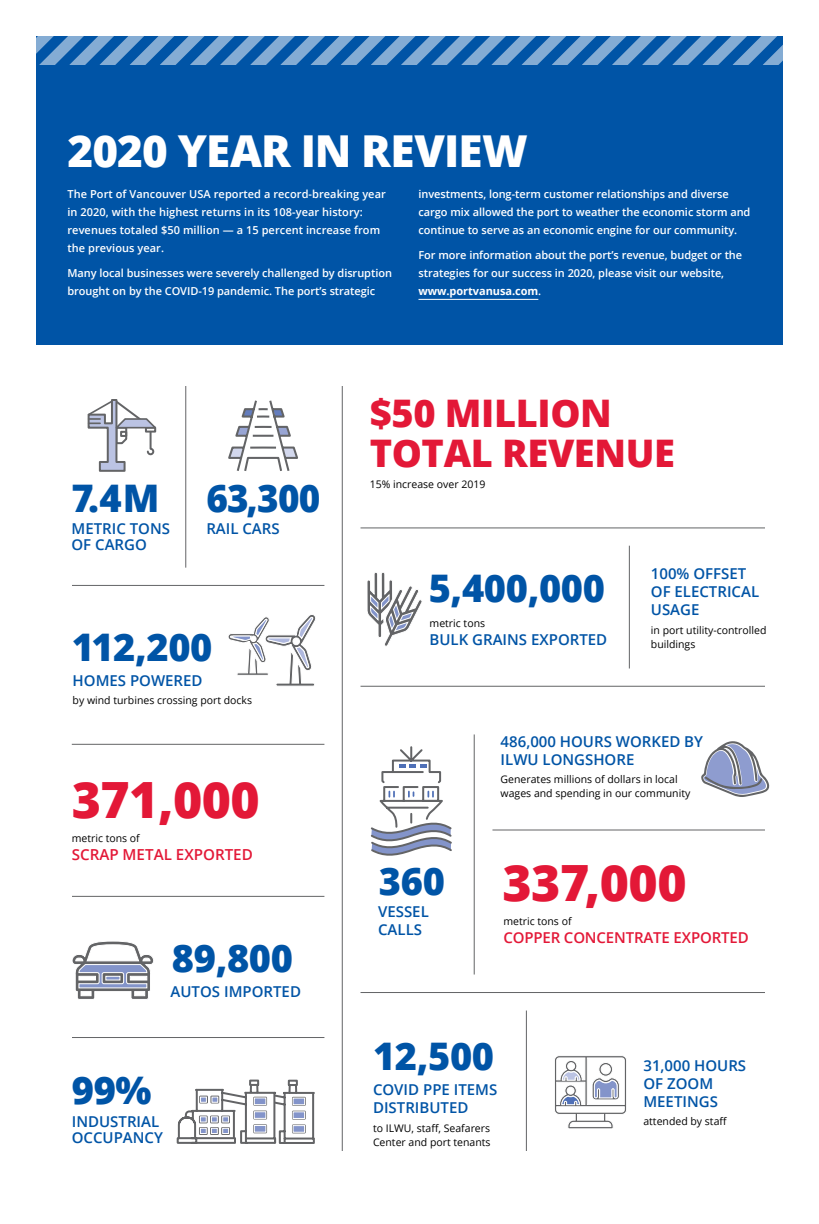
<style>
.page{position:relative;width:819px;height:1224px;background:#fff}
.page>*{position:absolute;margin:0;border:0;box-sizing:border-box;transform-origin:0 0}
.t1{font:800 50px "Open Sans";letter-spacing:-.01em;color:#e31837}
.t2{font:800 44px "Open Sans";letter-spacing:-.015em;color:#fff}
.t3{font:800 38px "Open Sans";letter-spacing:-.01em;color:#0054a6}
.t4{font:800 38px/40px "Open Sans";letter-spacing:-.01em;color:#e31837}
.t5{font:600 15.2px "Open Sans";color:#e31837}
.t6{font:600 15px/18px "Open Sans";color:#0054a6}
.t7{font:600 15px "Open Sans";letter-spacing:-.01em;color:#e31837}
.t8{font:600 11px/18px "Open Sans";letter-spacing:-.005em;color:#fff}
.t9{font:10.5px/14px "Open Sans";color:#000}
.s1{font-weight:700}
</style>
<div class="page">
<div style="left:36px;top:36px;width:747px;height:308px;background:#0054a6"></div>
<hr style="left:418px;top:299px;width:120px;height:1px;background:#fff">
<svg style="left:36px;top:36px;width:747px;height:29px"></svg>
<svg style="left:701px;top:741px;width:69px;height:56px"></svg>
<svg style="left:72px;top:941px;width:82px;height:58px"></svg>
<svg style="left:228px;top:400px;width:70px;height:71px"></svg>
<svg style="left:555px;top:1056px;width:72px;height:73px"></svg>
<hr style="left:361px;top:528px;width:404px;height:1px;background:#636466">
<hr style="left:186px;top:386px;width:1px;height:182px;background:#636466">
<hr style="left:361px;top:686px;width:404px;height:1px;background:#636466">
<hr style="left:492px;top:830px;width:273px;height:1px;background:#636466">
<hr style="left:361px;top:992px;width:404px;height:1px;background:#636466">
<hr style="left:72px;top:896px;width:252px;height:1px;background:#636466">
<hr style="left:72px;top:585px;width:252px;height:1px;background:#636466">
<hr style="left:72px;top:744px;width:252px;height:1px;background:#636466">
<hr style="left:72px;top:1037px;width:252px;height:1px;background:#636466">
<hr style="left:342px;top:386px;width:1px;height:765px;background:#636466">
<hr style="left:629px;top:546px;width:1px;height:123px;background:#636466">
<hr style="left:474px;top:734px;width:1px;height:241px;background:#636466">
<hr style="left:526px;top:1011px;width:1px;height:140px;background:#636466">
<svg style="left:370px;top:746px;width:82px;height:110px"></svg>
<svg style="left:367px;top:572px;width:55px;height:74px"></svg>
<svg style="left:228px;top:615px;width:88px;height:71px"></svg>
<svg style="left:87px;top:399px;width:70px;height:73px"></svg>
<svg style="left:176px;top:1079px;width:139px;height:65px"></svg>
<div style="left:293px;top:1098px;width:12px;height:7px;background:#8394ca;border:1px solid #fff"></div>
<div style="left:293px;top:1112px;width:12px;height:7px;background:#8394ca;border:1px solid #fff"></div>
<div style="left:293px;top:1125px;width:12px;height:8px;background:#8394ca;border:1px solid #fff"></div>
<h2 class="t2" style="left:68px;top:117px;width:462px">2020 YEAR IN REVIEW</h2>
<p class="t8" style="left:68px;top:185px;width:320px">The Port of Vancouver USA reported a record-breaking year in 2020, with the highest returns in its 108-year history: revenues totaled $50 million — a 15 percent increase from the previous year.</p>
<p class="t8" style="left:68px;top:264px;width:326px">Many local businesses were severely challenged by disruption brought on by the COVID-19 pandemic. The port’s strategic</p>
<p class="t8" style="left:418px;top:185px;width:333px">investments, long-term customer relationships and diverse cargo mix allowed the port to weather the economic storm and continue to serve as an economic engine for our community.</p>
<p class="t8" style="left:418px;top:246px;width:325px">For more information about the port’s revenue, budget or the strategies for our success in 2020, please visit our website, <span class="s1">www.portvanusa.com</span>.</p>
<h3 class="t3" style="left:72px;top:470px;width:90px">7.4M</h3>
<h3 class="t6" style="left:72px;top:520px;width:100px;line-height:16px">METRIC TONS<br>OF CARGO</h3>
<h3 class="t3" style="left:206px;top:470px;width:116px">63,300</h3>
<h3 class="t6" style="left:206px;top:519px;width:75px">RAIL CARS</h3>
<h3 class="t3" style="left:72px;top:618px;width:142px">112,200</h3>
<h3 class="t6" style="left:73px;top:671px;width:131px">HOMES POWERED</h3>
<p class="t9" style="left:73px;top:693px;width:181px">by wind turbines crossing port docks</p>
<h1 class="t1" style="left:72px;top:762px;width:190px">371,000</h1>
<p class="t9" style="left:72px;top:831px;width:70px">metric tons of</p>
<h3 class="t5" style="left:72px;top:844px;width:183px">SCRAP METAL EXPORTED</h3>
<h3 class="t3" style="left:172px;top:930px;width:123px">89,800</h3>
<h3 class="t6" style="left:171px;top:982px;width:132px">AUTOS IMPORTED</h3>
<h3 class="t3" style="left:72px;top:1062px;width:81px">99%</h3>
<h3 class="t6" style="left:72px;top:1113px;width:93px;line-height:16px">INDUSTRIAL<br>OCCUPANCY</h3>
<h3 class="t4" style="left:370px;top:391px;width:307px">$50 MILLION<br>TOTAL REVENUE</h3>
<p class="t9" style="left:370px;top:477px;width:117px">15% increase over 2019</p>
<h3 class="t3" style="left:429px;top:559px;width:178px">5,400,000</h3>
<p class="t9" style="left:430px;top:616px;width:57px">metric tons</p>
<h3 class="t6" style="left:430px;top:630px;width:179px">BULK GRAINS EXPORTED</h3>
<h3 class="t6" style="left:651px;top:564px;width:110px">100% OFFSET<br>OF ELECTRICAL<br>USAGE</h3>
<p class="t9" style="left:651px;top:623px;width:117px">in port utility-controlled buildings</p>
<h3 class="t3" style="left:379px;top:852px;width:68px">360</h3>
<h3 class="t6" style="left:378px;top:902px;width:52px">VESSEL<br>CALLS</h3>
<h3 class="t6" style="left:501px;top:732px;width:204px">486,000 HOURS WORKED BY<br>ILWU LONGSHORE</h3>
<p class="t9" style="left:501px;top:772px;width:191px">Generates millions of dollars in local wages and spending in our community</p>
<h1 class="t1" style="left:502px;top:845px;width:186px">337,000</h1>
<p class="t9" style="left:503px;top:914px;width:70px">metric tons of</p>
<h3 class="t7" style="left:503px;top:928px;width:247px">COPPER CONCENTRATE EXPORTED</h3>
<h3 class="t3" style="left:373px;top:1028px;width:123px">12,500</h3>
<h3 class="t6" style="left:373px;top:1080px;width:126px">COVID PPE ITEMS<br>DISTRIBUTED</h3>
<p class="t9" style="left:373px;top:1121px;width:119px">to ILWU, staff, Seafarers<br>Center and port tenants</p>
<h3 class="t6" style="left:643px;top:1056px;width:104px">31,000 HOURS<br>OF ZOOM<br>MEETINGS</h3>
<p class="t9" style="left:643px;top:1114px;width:85px">attended by staff</p>
</div>
